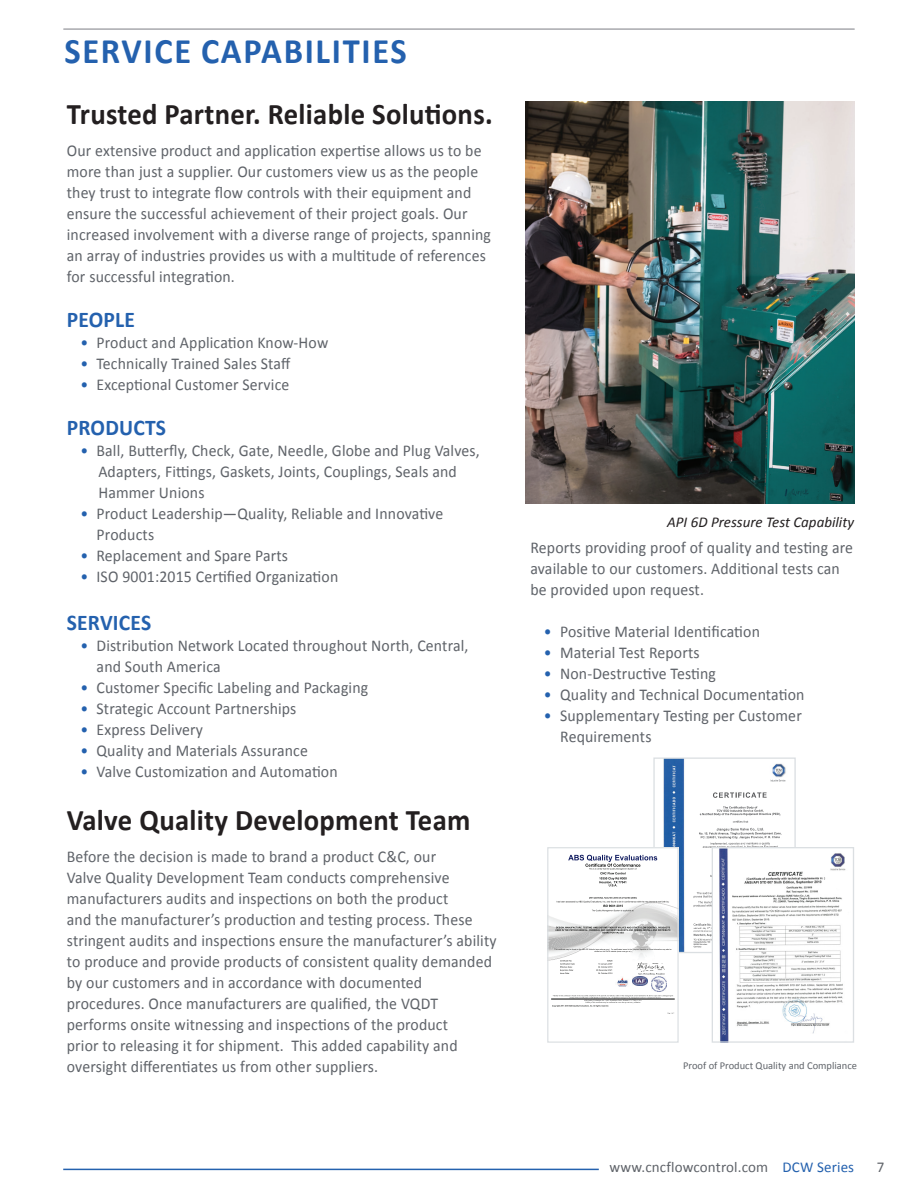
<style>
.page{position:relative;width:918px;height:1188px;background:#fff}
.page>*{position:absolute;margin:0;border:0;box-sizing:border-box;transform-origin:0 0}
.H1_Bold_-_Page_Heade{font:700 36px "Calibri";letter-spacing:.05em;color:#2461ae;scale:.96 1}
.H3_-_Body_Section_He{font:700 30px "Calibri";letter-spacing:.01em;color:#231f20;scale:.96 1}
.H4_-_Body_Emphasis{font:700 22.5px "Calibri";letter-spacing:.01em;color:#2461ae;scale:.96 1}
.bullets{font:16.5px/21px "Calibri";letter-spacing:.01em;color:#5f6369;scale:.96 1}
.t1{font:15px "Calibri";letter-spacing:.01em;color:#5f6369}
.t2{font:italic 15px "Calibri";color:#231f20}
.t3{font:10.5px "Calibri";color:#5f6369}
.s1{color:#2461ae}
</style>
<div class="page">
<hr style="left:64px;top:28px;width:790px;height:2px;background:#a8a9ad">
<hr style="left:63px;top:1169px;width:536px;height:1px;background:#2461ae">
<img style="left:525px;top:102px;width:329px;height:401px">
<img style="left:663px;top:759px;width:123px;height:192px">
<img style="left:693px;top:793px;width:93px;height:127px">
<img style="left:693px;top:938px;width:19px;height:13px">
<img style="left:693px;top:924px;width:19px;height:12px">
<img style="left:771px;top:779px;width:15px;height:3px">
<div style="left:653px;top:757px;width:143px;height:196px;border:1px solid #dbdfe2"></div>
<img style="left:714px;top:849px;width:132px;height:192px">
<div style="left:712px;top:847px;width:142px;height:196px;border:1px solid #dbdfe2"></div>
<img style="left:549px;top:849px;width:128px;height:165px">
<hr style="left:552px;top:999px;width:122px;height:1px;background:#040504">
<svg style="left:552px;top:995px;width:121px;height:12px"></svg>
<svg style="left:560px;top:960px;width:15px;height:14px"></svg>
<svg style="left:596px;top:960px;width:16px;height:14px"></svg>
<img style="left:651px;top:976px;width:16px;height:15px">
<svg style="left:638px;top:973px;width:27px;height:2px"></svg>
<img style="left:636px;top:961px;width:31px;height:10px">
<svg style="left:555px;top:927px;width:116px;height:6px"></svg>
<svg style="left:554px;top:949px;width:117px;height:3px"></svg>
<svg style="left:568px;top:855px;width:89px;height:31px"></svg>
<svg style="left:557px;top:897px;width:112px;height:15px"></svg>
<img style="left:632px;top:976px;width:15px;height:9px">
<img style="left:615px;top:976px;width:15px;height:11px">
<div style="left:547px;top:847px;width:132px;height:196px;border:1px solid #dbdfe2"></div>
<p class="H1_Bold_-_Page_Heade" style="left:64px;top:29px;width:358px">SERVICE CAPABILITIES</p>
<p class="H3_-_Body_Section_He" style="left:67px;top:96px;width:445px">Trusted Partner. Reliable Solutions.</p>
<p class="bullets" style="left:67px;top:139px;width:443px">Our extensive product and application expertise allows us to be more than just a supplier. Our customers view us as the people they trust to integrate flow controls with their equipment and ensure the successful achievement of their project goals. Our increased involvement with a diverse range of projects, spanning an array of industries provides us with a multitude of references for successful integration.</p>
<p class="H4_-_Body_Emphasis" style="left:67px;top:306px;width:73px">PEOPLE</p>
<p class="bullets" style="left:80px;top:331px;width:260px"><span class="s1">•</span> Product and Application Know-How</p>
<p class="bullets" style="left:80px;top:352px;width:220px"><span class="s1">•</span> Technically Trained Sales Staff</p>
<p class="bullets" style="left:80px;top:373px;width:219px"><span class="s1">•</span> Exceptional Customer Service</p>
<p class="H4_-_Body_Emphasis" style="left:67px;top:414px;width:105px">PRODUCTS</p>
<p class="bullets" style="left:80px;top:439px;width:418px"><span class="s1">•</span> Ball, Butterfly, Check, Gate, Needle, Globe and Plug Valves,</p>
<p class="bullets" style="left:98px;top:460px;width:375px">Adapters, Fittings, Gaskets, Joints, Couplings, Seals and<br>Hammer Unions</p>
<p class="bullets" style="left:80px;top:502px;width:380px"><span class="s1">•</span> Product Leadership—Quality, Reliable and Innovative</p>
<p class="bullets" style="left:97px;top:523px;width:61px">Products</p>
<p class="bullets" style="left:80px;top:544px;width:218px"><span class="s1">•</span> Replacement and Spare Parts</p>
<p class="bullets" style="left:80px;top:565px;width:270px"><span class="s1">•</span> ISO 9001:2015 Certified Organization</p>
<p class="H4_-_Body_Emphasis" style="left:67px;top:609px;width:89px">SERVICES</p>
<p class="bullets" style="left:80px;top:634px;width:406px"><span class="s1">•</span> Distribution Network Located throughout North, Central,</p>
<p class="bullets" style="left:97px;top:655px;width:131px">and South America</p>
<p class="bullets" style="left:80px;top:676px;width:301px"><span class="s1">•</span> Customer Specific Labeling and Packaging</p>
<p class="bullets" style="left:80px;top:697px;width:227px"><span class="s1">•</span> Strategic Account Partnerships</p>
<p class="bullets" style="left:80px;top:718px;width:129px"><span class="s1">•</span> Express Delivery</p>
<p class="bullets" style="left:80px;top:739px;width:239px"><span class="s1">•</span> Quality and Materials Assurance</p>
<p class="bullets" style="left:80px;top:760px;width:270px"><span class="s1">•</span> Valve Customization and Automation</p>
<p class="H3_-_Body_Section_He" style="left:67px;top:801px;width:422px">Valve Quality Development Team</p>
<p class="bullets" style="left:67px;top:845px;width:449px">Before the decision is made to brand a product C&amp;C, our<br>Valve Quality Development Team conducts comprehensive manufacturers audits and inspections on both the product<br>and the manufacturer’s production and testing process. These stringent audits and inspections ensure the manufacturer’s ability to produce and provide products of consistent quality demanded by our customers and in accordance with documented procedures. Once manufacturers are qualified, the VQDT performs onsite witnessing and inspections of the product<br>prior to releasing it for shipment. This added capability and oversight differentiates us from other suppliers.</p>
<p class="t2" style="left:667px;top:513px;width:188px">API 6D Pressure Test Capability</p>
<p class="bullets" style="left:530px;top:537px;width:338px">Reports providing proof of quality and testing are available to our customers. Additional tests can be provided upon request.</p>
<p class="bullets" style="left:544px;top:621px;width:227px"><span class="s1">•</span> Positive Material Identification</p>
<p class="bullets" style="left:544px;top:642px;width:164px"><span class="s1">•</span> Material Test Reports</p>
<p class="bullets" style="left:544px;top:663px;width:181px"><span class="s1">•</span> Non-Destructive Testing</p>
<p class="bullets" style="left:544px;top:684px;width:273px"><span class="s1">•</span> Quality and Technical Documentation</p>
<p class="bullets" style="left:544px;top:705px;width:270px"><span class="s1">•</span> Supplementary Testing per Customer</p>
<p class="bullets" style="left:560px;top:726px;width:97px">Requirements</p>
<p class="t3" style="left:683px;top:1059px;width:176px">Proof of Product Quality and Compliance</p>
<p class="t1" style="left:610px;top:1157px;width:246px">www.cncflowcontrol.com <span class="s1">DCW Series</span></p>
<p class="t1" style="left:877px;top:1157px;width:9px">7</p>
</div>
